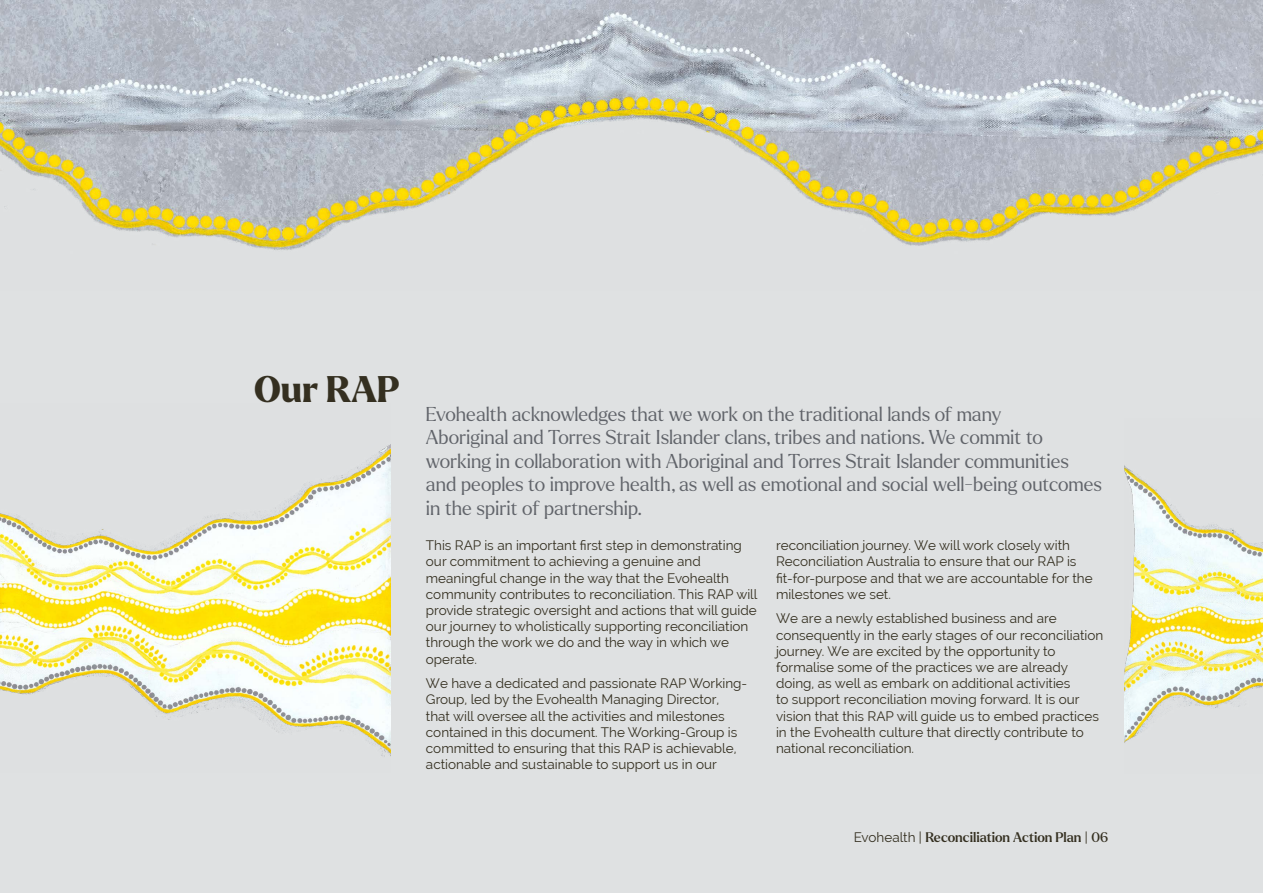
<style>
.page{position:relative;width:1263px;height:893px;background:#dfe1e2}
.page>*{position:absolute;margin:0;border:0;box-sizing:border-box;transform-origin:0 0}
.t1{font:800 36px "Larken";color:#342f20}
.t2{font:300 19.5px/23.4px "Larken";color:#61646a}
.t3{font:13.5px/16.2px "Raleway";color:#342f20}
.t4{font:500 13.5px "Larken";color:#342f20}
.s1{font-family:"Raleway";font-weight:400}
.s2{font-weight:400}
</style>
<div class="page">
<img style="left:0;top:0;width:1263px;height:250px">
<img style="left:0;top:445px;width:390px;height:312px">
<img style="left:1125px;top:466px;width:138px;height:276px">
<h1 class="t1" style="left:254px;top:366px;width:147px">Our RAP</h1>
<p class="t2" style="left:426px;top:402px;width:678px">Evohealth acknowledges that we work on the traditional lands of many<br>Aboriginal and Torres Strait Islander clans, tribes and nations. We commit to working in collaboration with Aboriginal and Torres Strait Islander communities and peoples to improve health, as well as emotional and social well-being outcomes in the spirit of partnership.</p>
<p class="t3" style="left:426px;top:537px;width:333px">This RAP is an important first step in demonstrating our commitment to achieving a genuine and meaningful change in the way that the Evohealth community contributes to reconciliation. This RAP will provide strategic oversight and actions that will guide our journey to wholistically supporting reconciliation through the work we do and the way in which we operate.</p>
<p class="t3" style="left:426px;top:675px;width:323px">We have a dedicated and passionate RAP Working-Group, led by the Evohealth Managing Director,<br>that will oversee all the activities and milestones contained in this document. The Working-Group is committed to ensuring that this RAP is achievable, actionable and sustainable to support us in our</p>
<p class="t3" style="left:776px;top:537px;width:318px">reconciliation journey. We will work closely with Reconciliation Australia to ensure that our RAP is fit-for-purpose and that we are accountable for the milestones we set.</p>
<p class="t3" style="left:776px;top:611px;width:329px">We are a newly established business and are consequently in the early stages of our reconciliation journey. We are excited by the opportunity to formalise some of the practices we are already doing, as well as embark on additional activities<br>to support reconciliation moving forward. It is our vision that this RAP will guide us to embed practices in the Evohealth culture that directly contribute to national reconciliation.</p>
<p class="t4" style="left:854px;top:828px;width:256px"><span class="s1">Evohealth |</span> Reconciliation Action Plan <span class="s1">|</span> <span class="s2">06</span></p>
</div>
